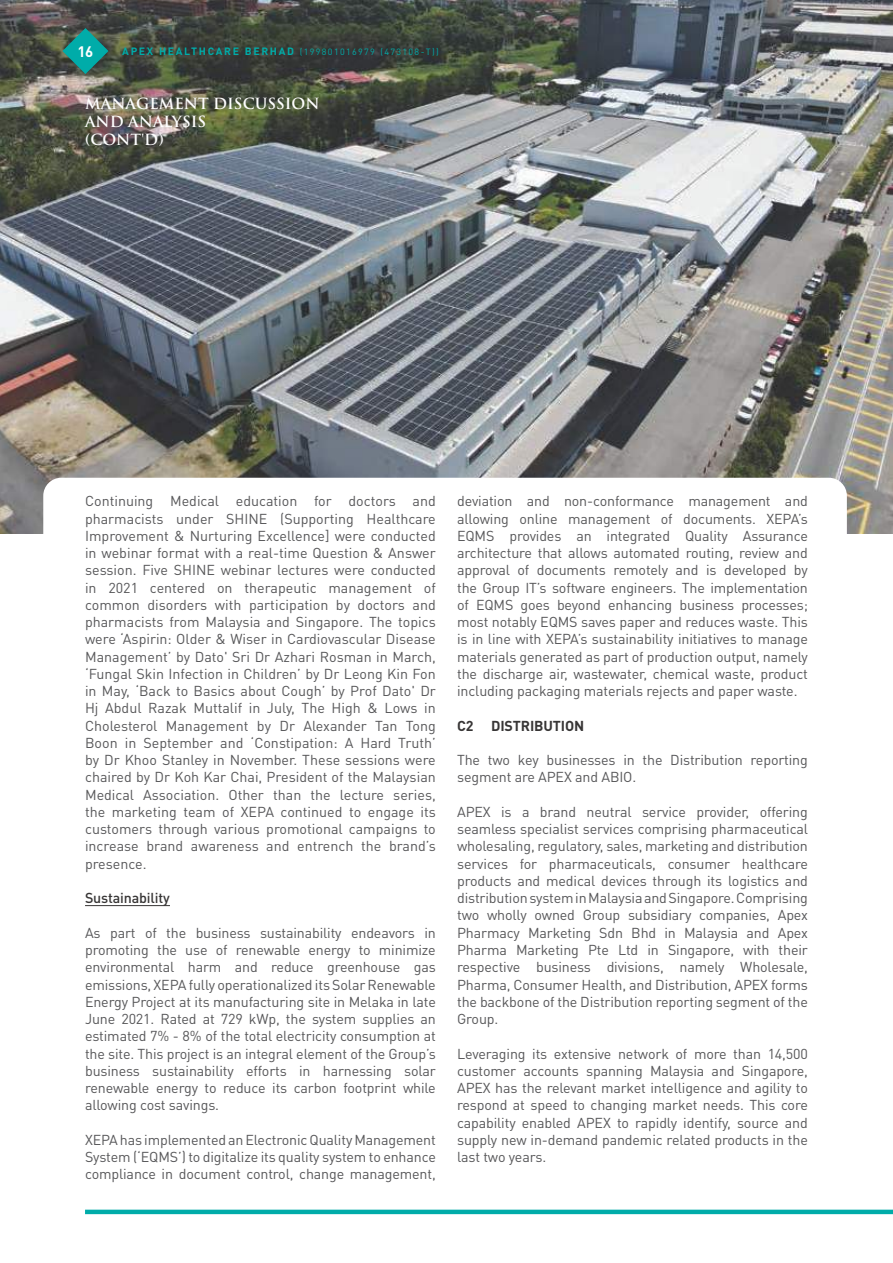
<style>
.page{position:relative;width:893px;height:1263px;background:#fff}
.page>*{position:absolute;margin:0;border:0;box-sizing:border-box;transform-origin:0 0}
.t1{font:700 15px/18px "Trajan Pro";color:#fff}
.t2{font:700 15px "DINOT";color:#fff}
.t3{font:14.25px/17.2px "DINOT";letter-spacing:-.01em;color:#575759;text-align:justify}
.t4{font:700 14.25px "DINOT";letter-spacing:-.01em;color:#373535}
.t5{font:500 14.25px "DINOT";letter-spacing:-.01em;color:#373535}
.t6{font:9px "DINOT";letter-spacing:.15em;color:#00aca9}
.s1{font-weight:700;font-size:10.5px}
</style>
<div class="page">
<hr style="left:85px;top:1210px;width:808px;height:4px;background:#00aca9">
<img style="left:0;top:0;width:893px;height:534px">
<div style="left:43px;top:478px;width:804px;height:714px;background:#fff;border-radius:18px"></div>
<svg style="left:62px;top:28px;width:46px;height:46px;background:#247d75"></svg>
<hr style="left:85px;top:905px;width:85px;height:1px;background:#373535">
<p class="t2" style="left:78px;top:41px;width:17px">16</p>
<p class="t6" style="left:122px;top:46px;width:318px"><span class="s1">APEX HEALTHCARE BERHAD</span> (199801016979 (473108-T))</p>
<p class="t1" style="left:85px;top:95px;width:236px">MANAGEMENT DISCUSSION<br>AND ANALYSIS<br>(CONT'D)</p>
<p class="t3" style="left:85px;top:492px;width:352px">Continuing Medical education for doctors and pharmacists under SHINE (Supporting Healthcare Improvement &amp; Nurturing Excellence] were conducted in webinar format with a real-time Question &amp; Answer session. Five SHINE webinar lectures were conducted in 2021 centered on therapeutic management of common disorders with participation by doctors and pharmacists from Malaysia and Singapore. The topics were ‘Aspirin: Older &amp; Wiser in Cardiovascular Disease Management’ by Dato' Sri Dr Azhari Rosman in March, ‘Fungal Skin Infection in Children’ by Dr Leong Kin Fon in May, ‘Back to Basics about Cough’ by Prof Dato' Dr Hj Abdul Razak Muttalif in July, The High &amp; Lows in Cholesterol Management by Dr Alexander Tan Tong Boon in September and ‘Constipation: A Hard Truth’ by Dr Khoo Stanley in November. These sessions were chaired by Dr Koh Kar Chai, President of the Malaysian Medical Association. Other than the lecture series, the marketing team of XEPA continued to engage its customers through various promotional campaigns to increase brand awareness and entrench the brand’s presence.</p>
<p class="t5" style="left:85px;top:888px;width:86px">Sustainability</p>
<p class="t3" style="left:85px;top:923px;width:352px">As part of the business sustainability endeavors in promoting the use of renewable energy to minimize environmental harm and reduce greenhouse gas emissions, XEPA fully operationalized its Solar Renewable Energy Project at its manufacturing site in Melaka in late June 2021. Rated at 729 kWp, the system supplies an estimated 7% - 8% of the total electricity consumption at the site. This project is an integral element of the Group’s business sustainability efforts in harnessing solar renewable energy to reduce its carbon footprint while allowing cost savings.</p>
<p class="t3" style="left:85px;top:1130px;width:352px">XEPA has implemented an Electronic Quality Management System (‘EQMS’) to digitalize its quality system to enhance compliance in document control, change management,</p>
<p class="t3" style="left:457px;top:492px;width:352px">deviation and non-conformance management and allowing online management of documents. XEPA’s EQMS provides an integrated Quality Assurance architecture that allows automated routing, review and approval of documents remotely and is developed by the Group IT’s software engineers. The implementation of EQMS goes beyond enhancing business processes; most notably EQMS saves paper and reduces waste. This is in line with XEPA’s sustainability initiatives to manage materials generated as part of production output, namely the discharge air, wastewater, chemical waste, product including packaging materials rejects and paper waste.</p>
<p class="t4" style="left:457px;top:716px;width:129px">C2 DISTRIBUTION</p>
<p class="t3" style="left:457px;top:751px;width:352px">The two key businesses in the Distribution reporting segment are APEX and ABIO.</p>
<p class="t3" style="left:457px;top:802px;width:352px">APEX is a brand neutral service provider, offering seamless specialist services comprising pharmaceutical wholesaling, regulatory, sales, marketing and distribution services for pharmaceuticals, consumer healthcare products and medical devices through its logistics and distribution system in Malaysia and Singapore. Comprising two wholly owned Group subsidiary companies, Apex Pharmacy Marketing Sdn Bhd in Malaysia and Apex Pharma Marketing Pte Ltd in Singapore, with their respective business divisions, namely Wholesale, Pharma, Consumer Health, and Distribution, APEX forms the backbone of the Distribution reporting segment of the Group.</p>
<p class="t3" style="left:457px;top:1044px;width:352px">Leveraging its extensive network of more than 14,500 customer accounts spanning Malaysia and Singapore, APEX has the relevant market intelligence and agility to respond at speed to changing market needs. This core capability enabled APEX to rapidly identify, source and supply new in-demand pandemic related products in the last two years.</p>
</div>
